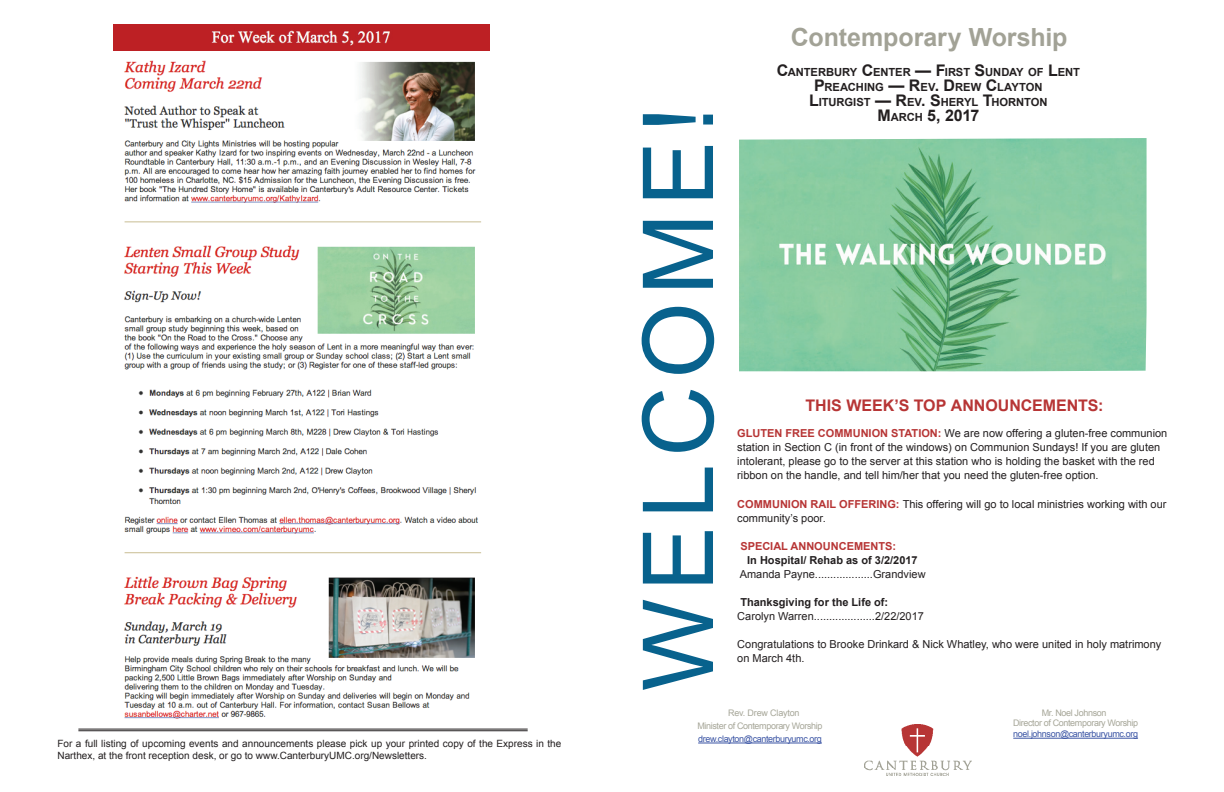
<style>
.page{position:relative;width:1224px;height:792px;background:#fff}
.page>*{position:absolute;margin:0;border:0;box-sizing:border-box;transform-origin:0 0}
.t1{font:98px "Arial";letter-spacing:.075em;color:#08628d}
.t2{font:700 25px "Arial";color:#a2a296}
.t3{font:700 16px "Arial";color:#b73535}
.t4{font:700 16px "Arial";color:#231f20}
.t5{font:700 11.2px/15px "Arial";letter-spacing:-.005em;color:#231f20;text-align:center}
.t6{font:11px/14px "Arial";color:#231f20}
.t7{font:700 11px "Arial";color:#231f20}
.t8{font:700 11px "Arial";color:#b73535}
.t9{font:10px/12px "Arial";color:#231f20}
.t10{font:9px/13.2px "Arial";letter-spacing:-.04em;color:#a6a698}
.t11{font:9px "Arial";letter-spacing:-.04em;color:#3a54a4}
.s1{font-size:16px}
.s2{font-size:11.2px}
.s3{font-weight:700;color:#b73535}
</style>
<div class="page">
<img style="left:864px;top:724px;width:108px;height:52px">
<hr style="left:698px;top:743px;width:124px;height:1px;background:#3a54a4">
<hr style="left:1013px;top:738px;width:125px;height:1px;background:#3a54a4">
<hr style="left:78px;top:729px;width:450px;height:1px;background:#231f20">
<hr style="left:78px;top:731px;width:450px;height:1px;background:#231f20">
<img style="left:739px;top:138px;width:408px;height:233px">
<img style="left:113px;top:40px;width:377px;height:679px">
<img style="left:113px;top:24px;width:376px;height:26px">
<p class="t9" style="left:57px;top:738px;width:505px">For a full listing of upcoming events and announcements please pick up your printed copy of the Express in the<br>Narthex, at the front reception desk, or go to www.CanterburyUMC.org/Newsletters.</p>
<h1 class="t1" style="left:614px;top:691px;width:587px;rotate:-90deg">WELCOME!</h1>
<h2 class="t2" style="left:791px;top:20px;width:278px">Contemporary Worship</h2>
<p class="t5" style="left:777px;top:65px;width:305px"><span class="s1">C</span>ANTERBURY <span class="s1">C</span>ENTER <span class="s1">— F</span>IRST <span class="s1">S</span>UNDAY OF <span class="s1">L</span>ENT<br><span class="s1">P</span>REACHING <span class="s1">— R</span>EV<span class="s1">. D</span> REW <span class="s1">C</span>LAYTON<br><span class="s1">L</span>ITURGIST <span class="s1">— R</span>EV<span class="s1">. S</span>HERYL <span class="s1">T</span>HORNTON</p>
<h3 class="t4" style="left:878px;top:104px;width:103px">M<span class="s2">ARCH</span> 5, 2017</h3>
<h3 class="t3" style="left:806px;top:395px;width:299px">THIS WEEK’S TOP ANNOUNCEMENTS:</h3>
<p class="t6" style="left:737px;top:427px;width:432px"><span class="s3">GLUTEN FREE COMMUNION STATION:</span> We are now offering a gluten-free communion station in Section C (in front of the windows) on Communion Sundays! If you are gluten intolerant, please go to the server at this station who is holding the basket with the red ribbon on the handle, and tell him/her that you need the gluten-free option.</p>
<p class="t6" style="left:737px;top:497px;width:431px"><span class="s3">COMMUNION RAIL OFFERING:</span> This offering will go to local ministries working with our community’s poor.</p>
<p class="t8" style="left:740px;top:538px;width:157px">SPECIAL ANNOUNCEMENTS:</p>
<p class="t7" style="left:747px;top:552px;width:172px">In Hospital/ Rehab as of 3/2/2017</p>
<p class="t6" style="left:740px;top:567px;width:187px">Amanda Payne...................Grandview</p>
<p class="t7" style="left:740px;top:594px;width:149px">Thanksgiving for the Life of:</p>
<p class="t6" style="left:737px;top:609px;width:188px">Carolyn Warren....................2/22/2017</p>
<p class="t6" style="left:737px;top:637px;width:426px">Congratulations to Brooke Drinkard &amp; Nick Whatley, who were united in holy matrimony on March 4th.</p>
<p class="t10" style="left:697px;top:706px;width:127px;text-indent:31px">Rev. Drew Clayton<br>Minister of Contemporary Worship</p>
<p class="t11" style="left:698px;top:733px;width:125px">drew.clayton@canterburyumc.org</p>
<p class="t10" style="left:1013px;top:707px;width:127px;line-height:10.8px;text-align:center">Mr. Noel Johnson<br>Director of Contemporary Worship</p>
<p class="t11" style="left:1013px;top:728px;width:126px">noel.johnson@canterburyumc.org</p>
</div>
